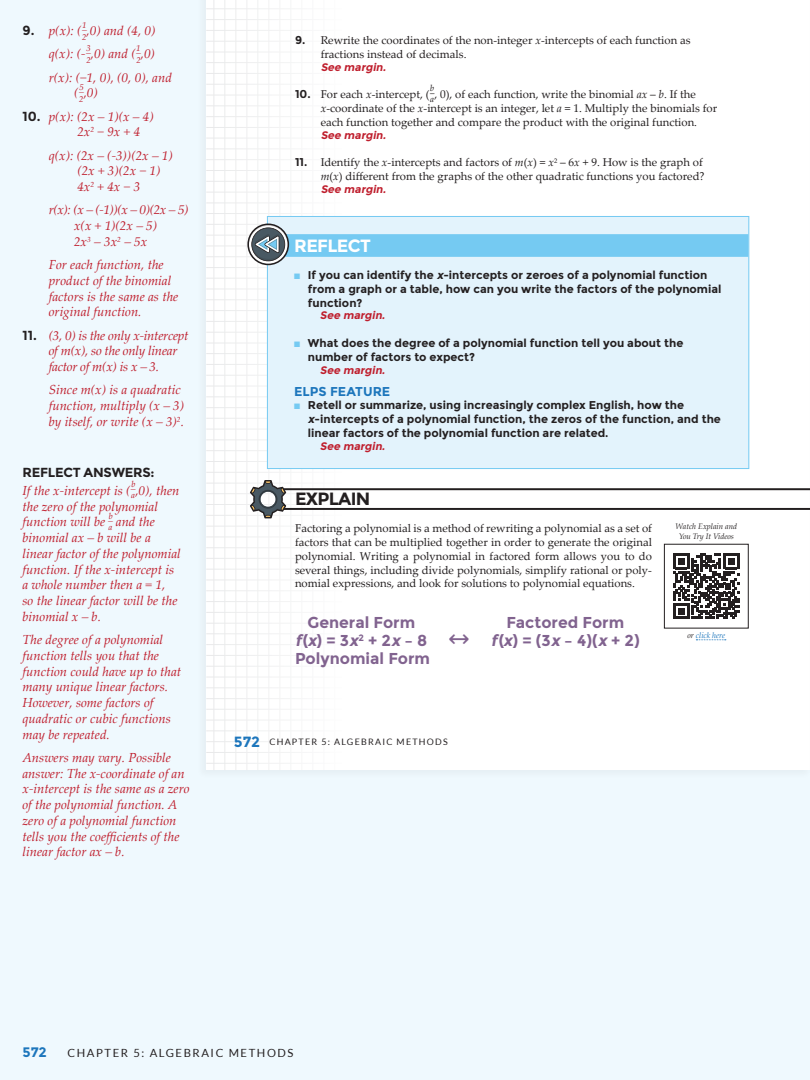
<style>
.page{position:relative;width:810px;height:1080px;background:#eff9fe}
.page>*{position:absolute;margin:0;border:0;box-sizing:border-box;transform-origin:0 0}
.t1{font:700 17.75px "Montserrat";letter-spacing:-.04em;color:#fff}
.t2{font:700 17.75px "Montserrat";letter-spacing:-.04em;color:#231f20}
.t3{font:700 15.75px/17.8px "Montserrat";color:#81638f}
.t4{font:700 13.75px "Montserrat";color:#1d76bc}
.Sidebar_Answer_NO_nu{font:italic 13.12px/15.8px "Palatino Linotype";color:#bf1e2d}
.Sidebar_Answer_Body{font:italic 13.12px/15.8px "Palatino Linotype";color:#bf1e2d}
.Sidebar_Answer_Body-2{font:italic 13.12px/15.8px "Palatino Linotype";letter-spacing:-.02em;color:#bf1e2d}
.Sidebar_Answer_Headi{font:700 13.12px "Montserrat";letter-spacing:-.02em;color:#231f20}
.t5{font:700 12.88px "Montserrat";color:#1d76bc}
.t6{font:11.38px/13.8px "Palatino Linotype";color:#231f20}
.t7{font:700 11.38px/13.8px "Montserrat";color:#231f20}
.t8{font:11.25px "Lato";letter-spacing:.14em;color:#231f20}
.t9{font:italic 700 10.88px "Montserrat";color:#bf1e2d}
.Sidebar_Answer_Body-3{font:italic 9.38px "Palatino Linotype";color:#bf1e2d}
.Sidebar_Answer_NO_nu-2{font:italic 9.38px "Palatino Linotype";color:#bf1e2d}
.t10{font:8.88px "Lato";letter-spacing:.14em;color:#231f20}
.t11{font:italic 8.88px "Palatino Linotype";color:#231f20}
.Sidebar_Answer_Body-4{font:italic 8.75px "Palatino Linotype";color:#bf1e2d}
.Sidebar_Answer_NO_nu-3{font:italic 8.75px "Palatino Linotype";color:#bf1e2d}
.t12{font:italic 7.88px/9.5px "Palatino";color:#231f20;text-align:center}
.t13{font:italic 7.88px "Palatino";color:#1d76bc}
.s1{font-family:"Montserrat";font-weight:700;font-style:normal;color:#231f20}
.s2{font-family:"Montserrat";font-weight:700}
.s3{font-style:italic}
.s4{color:#75caf2}
.s5{font-family:"Cambria";font-size:23.62px}
.s6{color:#231f20}
.s7{font-family:"Montserrat";font-weight:700;font-size:14.75px;color:#1d76bc}
</style>
<div class="page">
<div style="left:196px;top:0;width:614px;height:780px;background:#ebf5fa"></div>
<div style="left:206px;top:0;width:604px;height:770px;background:#fff"></div>
<hr style="left:807px;top:0;width:3px;height:780px;background:#fff">
<svg style="left:206px;top:0;width:140px;height:770px"></svg>
<div style="left:267px;top:216px;width:482px;height:253px;background:#e3f3fc"></div>
<div style="left:268px;top:234px;width:480px;height:23px;background:#75caf2"></div>
<div style="left:267px;top:216px;width:482px;height:253px;border:1px solid #75caf2"></div>
<svg style="left:247px;top:224px;width:42px;height:41px"></svg>
<svg style="left:696px;top:639px;width:30px;height:1px"></svg>
<svg style="left:673px;top:553px;width:66px;height:66px"></svg>
<div style="left:664px;top:544px;width:85px;height:84px;border:1px solid #231f20"></div>
<hr style="left:264px;top:488px;width:546px;height:2px;background:#231f20">
<hr style="left:264px;top:508px;width:546px;height:2px;background:#231f20">
<svg style="left:250px;top:480px;width:36px;height:38px"></svg>
<p class="Sidebar_Answer_Body-4" style="left:82px;top:18px;width:6px">1</p>
<p class="Sidebar_Answer_Body-3" style="left:82px;top:23px;width:6px">–</p>
<p class="Sidebar_Answer_Body" style="left:49px;top:46px;width:108px">q(x): (-<sub>2</sub>,0) and (<sub>2</sub>,0)</p>
<p class="Sidebar_Answer_Body" style="left:22px;top:22px;width:135px"><span class="s1">9.</span> p(x): (<sub>2</sub>,0) and (4, 0)</p>
<p class="Sidebar_Answer_Body-4" style="left:136px;top:42px;width:6px">1</p>
<p class="Sidebar_Answer_Body-3" style="left:136px;top:46px;width:6px">–</p>
<p class="Sidebar_Answer_Body" style="left:74px;top:69px;width:99px;text-indent:-25px">r(x): (−1, 0), (0, 0), and (<sub>2</sub>,0)</p>
<p class="Sidebar_Answer_Body-4" style="left:86px;top:42px;width:6px">3</p>
<p class="Sidebar_Answer_Body-3" style="left:86px;top:46px;width:6px">–</p>
<p class="Sidebar_Answer_Body-4" style="left:79px;top:81px;width:6px">5</p>
<p class="Sidebar_Answer_Body-3" style="left:79px;top:85px;width:6px">–</p>
<p class="Sidebar_Answer_Body" style="left:22px;top:108px;width:133px"><span class="s1">10.</span> p(x): (2x – 1)(x – 4)</p>
<p class="Sidebar_Answer_Body" style="left:77px;top:124px;width:64px">2x<sup>2</sup> − 9x + 4</p>
<p class="Sidebar_Answer_Body" style="left:49px;top:147px;width:126px">q(x): (2x – (-3))(2x – 1)</p>
<p class="Sidebar_Answer_Body" style="left:77px;top:163px;width:85px">(2x + 3)(2x − 1)</p>
<p class="Sidebar_Answer_Body" style="left:77px;top:178px;width:64px">4x<sup>2</sup> + 4x − 3</p>
<p class="Sidebar_Answer_Body" style="left:49px;top:202px;width:141px">r(x): (x – (-1))(x – 0)(2x – 5)</p>
<p class="Sidebar_Answer_Body" style="left:74px;top:217px;width:85px">x(x + 1)(2x – 5)</p>
<p class="Sidebar_Answer_Body" style="left:74px;top:233px;width:75px">2x<sup>3</sup> – 3x<sup>2</sup> – 5x</p>
<p class="Sidebar_Answer_Body" style="left:49px;top:256px;width:131px">For each function, the product of the binomial factors is the same as the original function.</p>
<p class="Sidebar_Answer_Body-2" style="left:49px;top:327px;width:141px;text-indent:-26px"><span class="s1">11.</span> (3, 0) is the only x-intercept of m(x), so the only linear factor of m(x) is x – 3.</p>
<p class="Sidebar_Answer_Body" style="left:49px;top:382px;width:137px">Since m(x) is a quadratic function, multiply (x – 3) by itself, or write (x – 3)<sup>2</sup>.</p>
<p class="Sidebar_Answer_Headi" style="left:22px;top:464px;width:134px">REFLECT ANSWERS:</p>
<p class="Sidebar_Answer_NO_nu" style="left:22px;top:482px;width:158px">If the x-intercept is (<sub>a</sub>,0), then</p>
<p class="Sidebar_Answer_NO_nu-3" style="left:131px;top:478px;width:6px">b</p>
<p class="Sidebar_Answer_NO_nu-2" style="left:131px;top:483px;width:6px">–</p>
<p class="Sidebar_Answer_NO_nu" style="left:22px;top:498px;width:137px">the zero of the polynomial function will be <sub>a</sub> and the</p>
<p class="Sidebar_Answer_NO_nu-3" style="left:109px;top:510px;width:6px">b</p>
<p class="Sidebar_Answer_NO_nu-2" style="left:108px;top:514px;width:6px">–</p>
<p class="Sidebar_Answer_NO_nu" style="left:22px;top:529px;width:160px">binomial ax – b will be a linear factor of the polynomial function. If the x-intercept is a whole number then a = 1,<br>so the linear factor will be the binomial x – b.</p>
<p class="Sidebar_Answer_NO_nu" style="left:22px;top:631px;width:160px">The degree of a polynomial function tells you that the function could have up to that many unique linear factors.<br>However, some factors of quadratic or cubic functions may be repeated.</p>
<p class="Sidebar_Answer_NO_nu" style="left:22px;top:749px;width:169px">Answers may vary. Possible answer: The x-coordinate of an x-intercept is the same as a zero of the polynomial function. A zero of a polynomial function tells you the coefficients of the linear factor ax – b.</p>
<p class="t6" style="left:321px;top:33px;width:372px;text-indent:-26px"><span class="s2">9.</span> Rewrite the coordinates of the non-integer <span class="s3">x</span>-intercepts of each function as fractions instead of decimals.</p>
<p class="t9" style="left:321px;top:60px;width:69px">See margin.</p>
<p class="t6" style="left:295px;top:87px;width:402px"><span class="s2">10.</span> For each <span class="s3">x</span>-intercept, (<sub>a</sub>, 0), of each function, write the binomial <span class="s3">ax</span> – <span class="s3">b</span>. If the</p>
<p class="t11" style="left:430px;top:82px;width:6px">b</p>
<p class="t6" style="left:321px;top:101px;width:398px"><span class="s3">x</span>-coordinate of the <span class="s3">x</span>-intercept is an integer, let <span class="s3">a</span> = 1. Multiply the binomials for each function together and compare the product with the original function.</p>
<p class="t9" style="left:321px;top:129px;width:69px">See margin.</p>
<p class="t6" style="left:295px;top:155px;width:411px;text-align:right"><span class="s2">11.</span> Identify the <span class="s3">x</span>-intercepts and factors of <span class="s3">m</span>(<span class="s3">x</span>) = <span class="s3">x</span><sup>2</sup> – 6<span class="s3">x</span> + 9. How is the graph of <span class="s3">m</span>(<span class="s3">x</span>) different from the graphs of the other quadratic functions you factored?</p>
<p class="t9" style="left:321px;top:183px;width:69px">See margin.</p>
<p class="t1" style="left:294px;top:235px;width:78px">REFLECT</p>
<p class="t7" style="left:308px;top:268px;width:415px;text-indent:-14px"><span class="s4">■</span> If you can identify the <span class="s3">x</span>-intercepts or zeroes of a polynomial function from a graph or a table, how can you write the factors of the polynomial function?</p>
<p class="t9" style="left:320px;top:309px;width:69px">See margin.</p>
<p class="t7" style="left:308px;top:336px;width:377px;text-indent:-14px"><span class="s4">■</span> What does the degree of a polynomial function tell you about the number of factors to expect?</p>
<p class="t9" style="left:320px;top:363px;width:69px">See margin.</p>
<p class="t5" style="left:294px;top:383px;width:98px">ELPS FEATURE</p>
<p class="t7" style="left:308px;top:399px;width:414px;text-indent:-14px"><span class="s4">■</span> Retell or summarize, using increasingly complex English, how the <span class="s3">x</span>-intercepts of a polynomial function, the zeros of the function, and the linear factors of the polynomial function are related.</p>
<p class="t9" style="left:320px;top:440px;width:69px">See margin.</p>
<p class="t2" style="left:295px;top:488px;width:77px">EXPLAIN</p>
<p class="t6" style="left:295px;top:521px;width:358px;text-align:justify">Factoring a polynomial is a method of rewriting a polynomial as a set of factors that can be multiplied together in order to generate the original polynomial. Writing a polynomial in factored form allows you to do several things, including divide polynomials, simplify rational or poly&shy;nomial expressions, and look for solutions to polynomial equations.</p>
<p class="t3" style="left:308px;top:614px;width:109px">General Form</p>
<p class="t3" style="left:295px;top:614px;width:346px;text-indent:211px">Factored Form <span class="s3">f</span>(<span class="s3">x</span>) = 3<span class="s3">x</span><sup>2</sup> + 2<span class="s3">x</span> – 8 <span class="s5">↔</span> <span class="s3">f</span>(<span class="s3">x</span>) = (3<span class="s3">x</span> – 4)(<span class="s3">x</span> + 2)<br>Polynomial Form</p>
<p class="t12" style="left:676px;top:522px;width:63px">Watch Explain and<br>You Try It Videos</p>
<p class="t13" style="left:687px;top:629px;width:39px"><span class="s6">or</span> click here</p>
<p class="t10" style="left:234px;top:737px;width:215px"><span class="s7">572</span> CHAPTER 5: ALGEBRAIC METHODS</p>
<p class="t4" style="left:22px;top:1043px;width:26px">572</p>
<p class="t8" style="left:68px;top:1046px;width:228px">CHAPTER 5: ALGEBRAIC METHODS</p>
</div>
